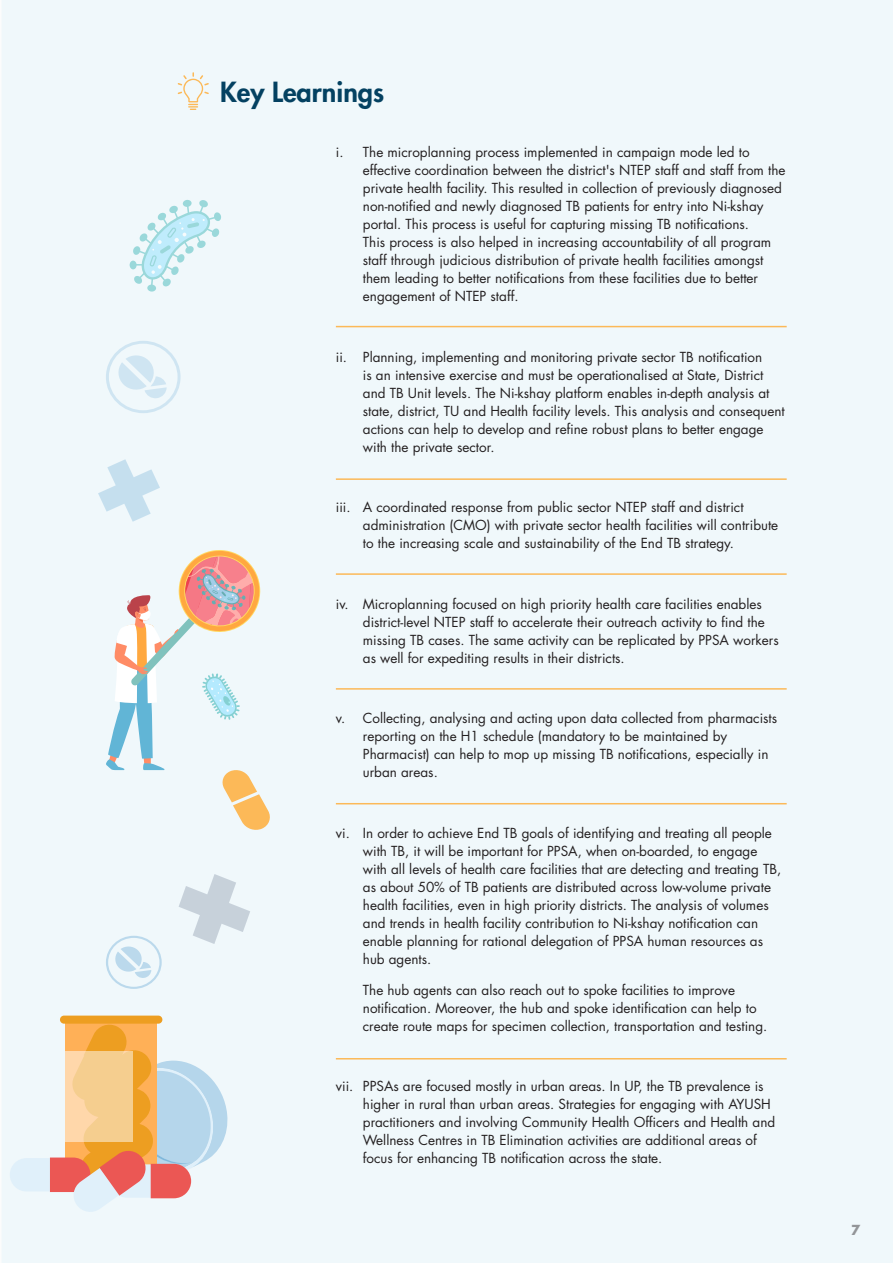
<style>
.page{position:relative;width:893px;height:1263px;background:#fff}
.page>*{position:absolute;margin:0;border:0;box-sizing:border-box;transform-origin:0 0}
.t1{font:800 27px "Futura Std";color:#044161}
.t2{font:13.5px/18px "Futura Std";color:#231f20}
.t3{font:700 13.5px "Futura Std";color:#939598}
</style>
<div class="page">
<div style="left:2px;top:0;width:891px;height:1263px;background:#f0f8fb"></div>
<hr style="left:336px;top:326px;width:451px;height:1px;background:#fcb958">
<hr style="left:336px;top:478px;width:451px;height:2px;background:#fcb958">
<hr style="left:336px;top:573px;width:451px;height:2px;background:#fcb958">
<hr style="left:336px;top:688px;width:451px;height:2px;background:#fcb958">
<hr style="left:336px;top:803px;width:451px;height:1px;background:#fcb958">
<hr style="left:336px;top:1058px;width:451px;height:1px;background:#fcb958">
<svg style="left:178px;top:72px;width:31px;height:38px"></svg>
<div style="left:60px;top:1015px;width:102px;height:9px;background:#ed9e21;border-radius:4px"></div>
<svg style="left:10px;top:1022px;width:219px;height:192px"></svg>
<svg style="left:98px;top:459px;width:62px;height:63px"></svg>
<svg style="left:179px;top:874px;width:71px;height:70px"></svg>
<svg style="left:106px;top:341px;width:75px;height:72px"></svg>
<svg style="left:106px;top:936px;width:56px;height:53px"></svg>
<svg style="left:130px;top:200px;width:92px;height:92px"></svg>
<svg style="left:106px;top:546px;width:166px;height:284px"></svg>
<p class="t1" style="left:220px;top:75px;width:166px">Key Learnings</p>
<p class="t2" style="left:363px;top:143px;width:424px;text-indent:-27px">i. The microplanning process implemented in campaign mode led to effective coordination between the district's NTEP staff and staff from the private health facility. This resulted in collection of previously diagnosed non-notified and newly diagnosed TB patients for entry into Ni-kshay portal. This process is useful for capturing missing TB notifications.<br>This process is also helped in increasing accountability of all program staff through judicious distribution of private health facilities amongst them leading to better notifications from these facilities due to better engagement of NTEP staff.</p>
<p class="t2" style="left:363px;top:348px;width:423px;text-indent:-27px">ii. Planning, implementing and monitoring private sector TB notification<br>is an intensive exercise and must be operationalised at State, District and TB Unit levels. The Ni-kshay platform enables in-depth analysis at state, district, TU and Health facility levels. This analysis and consequent actions can help to develop and refine robust plans to better engage with the private sector.</p>
<p class="t2" style="left:363px;top:498px;width:417px;text-indent:-27px">iii. A coordinated response from public sector NTEP staff and district administration (CMO) with private sector health facilities will contribute to the increasing scale and sustainability of the End TB strategy.</p>
<p class="t2" style="left:363px;top:595px;width:417px;text-indent:-27px">iv. Microplanning focused on high priority health care facilities enables district-level NTEP staff to accelerate their outreach activity to find the missing TB cases. The same activity can be replicated by PPSA workers as well for expediting results in their districts.</p>
<p class="t2" style="left:363px;top:709px;width:416px;text-indent:-27px">v. Collecting, analysing and acting upon data collected from pharmacists reporting on the H1 schedule (mandatory to be maintained by Pharmacist) can help to mop up missing TB notifications, especially in urban areas.</p>
<p class="t2" style="left:363px;top:824px;width:420px;text-indent:-27px">vi. In order to achieve End TB goals of identifying and treating all people with TB, it will be important for PPSA, when on-boarded, to engage with all levels of health care facilities that are detecting and treating TB, as about 50% of TB patients are distributed across low-volume private health facilities, even in high priority districts. The analysis of volumes and trends in health facility contribution to Ni-kshay notification can enable planning for rational delegation of PPSA human resources as hub agents.</p>
<p class="t2" style="left:363px;top:981px;width:406px">The hub agents can also reach out to spoke facilities to improve notification. Moreover, the hub and spoke identification can help to create route maps for specimen collection, transportation and testing.</p>
<p class="t2" style="left:363px;top:1077px;width:414px;text-indent:-27px">vii. PPSAs are focused mostly in urban areas. In UP, the TB prevalence is higher in rural than urban areas. Strategies for engaging with AYUSH practitioners and involving Community Health Officers and Health and Wellness Centres in TB Elimination activities are additional areas of focus for enhancing TB notification across the state.</p>
<p class="t3" style="left:851px;top:1221px;width:11px">7</p>
</div>
